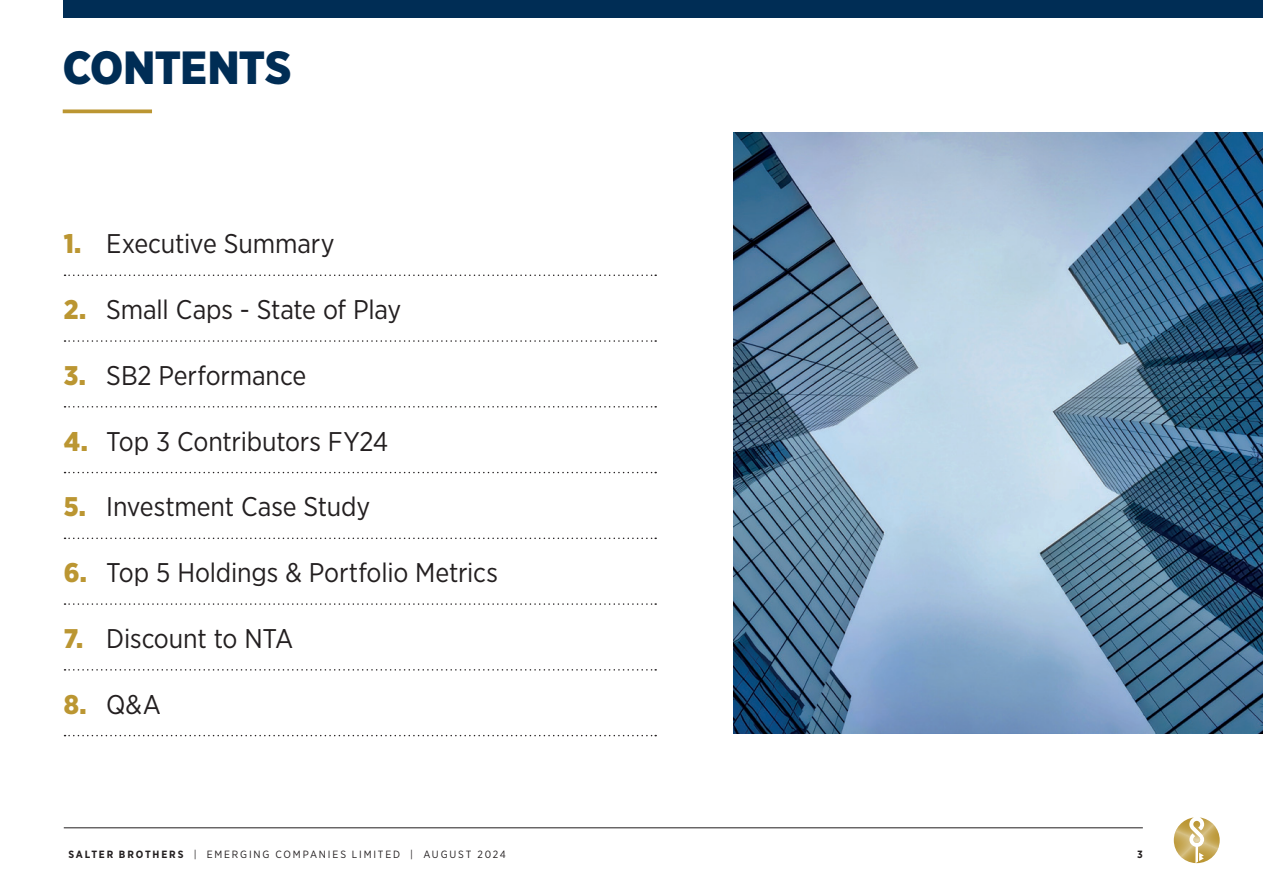
<style>
.page{position:relative;width:1263px;height:893px;background:#fff}
.page>*{position:absolute;margin:0;border:0;box-sizing:border-box;transform-origin:0 0}
.t1{font:900 46.5px "Gotham Narrow";letter-spacing:-.01em;color:#002d55}
.t2{font:27px "Gotham Narrow";letter-spacing:-.005em;color:#231f20}
.t3{font:10.5px "Gotham Narrow";letter-spacing:.175em;color:#231f20}
.t4{font:700 10.5px "Gotham Narrow";color:#231f20}
.s1{font-weight:900;color:#bb9632}
.s2{font-weight:700}
</style>
<div class="page">
<svg style="left:1174px;top:817px;width:46px;height:46px"></svg>
<div style="left:64px;top:0;width:1199px;height:17px;background:#002d55"></div>
<hr style="left:64px;top:827px;width:1079px;height:1px;background:#231f20">
<svg style="left:65px;top:275px;width:591px;height:1px"></svg>
<svg style="left:65px;top:340px;width:591px;height:2px"></svg>
<svg style="left:65px;top:406px;width:591px;height:2px"></svg>
<svg style="left:65px;top:472px;width:591px;height:1px"></svg>
<svg style="left:65px;top:538px;width:591px;height:1px"></svg>
<svg style="left:65px;top:603px;width:591px;height:2px"></svg>
<svg style="left:65px;top:669px;width:591px;height:2px"></svg>
<svg style="left:65px;top:735px;width:591px;height:1px"></svg>
<svg style="left:63px;top:109px;width:89px;height:4px"></svg>
<img style="left:733px;top:132px;width:530px;height:602px">
<h1 class="t1" style="left:63px;top:37px;width:230px">CONTENTS</h1>
<p class="t2" style="left:64px;top:227px;width:272px"><span class="s1">1.</span> Executive Summary</p>
<p class="t2" style="left:64px;top:293px;width:339px"><span class="s1">2.</span> Small Caps - State of Play</p>
<p class="t2" style="left:64px;top:358px;width:244px"><span class="s1">3.</span> SB2 Performance</p>
<p class="t2" style="left:64px;top:424px;width:326px"><span class="s1">4.</span> Top 3 Contributors FY24</p>
<p class="t2" style="left:64px;top:490px;width:308px"><span class="s1">5.</span> Investment Case Study</p>
<p class="t2" style="left:64px;top:556px;width:436px"><span class="s1">6.</span> Top 5 Holdings &amp; Portfolio Metrics</p>
<p class="t2" style="left:64px;top:621px;width:231px"><span class="s1">7.</span> Discount to NTA</p>
<p class="t2" style="left:64px;top:687px;width:99px"><span class="s1">8.</span> Q&amp;A</p>
<p class="t3" style="left:68px;top:848px;width:439px"><span class="s2">SALTER BROTHERS</span> | EMERGING COMPANIES LIMITED | AUGUST 2024</p>
<p class="t4" style="left:1137px;top:847px;width:7px">3</p>
</div>
